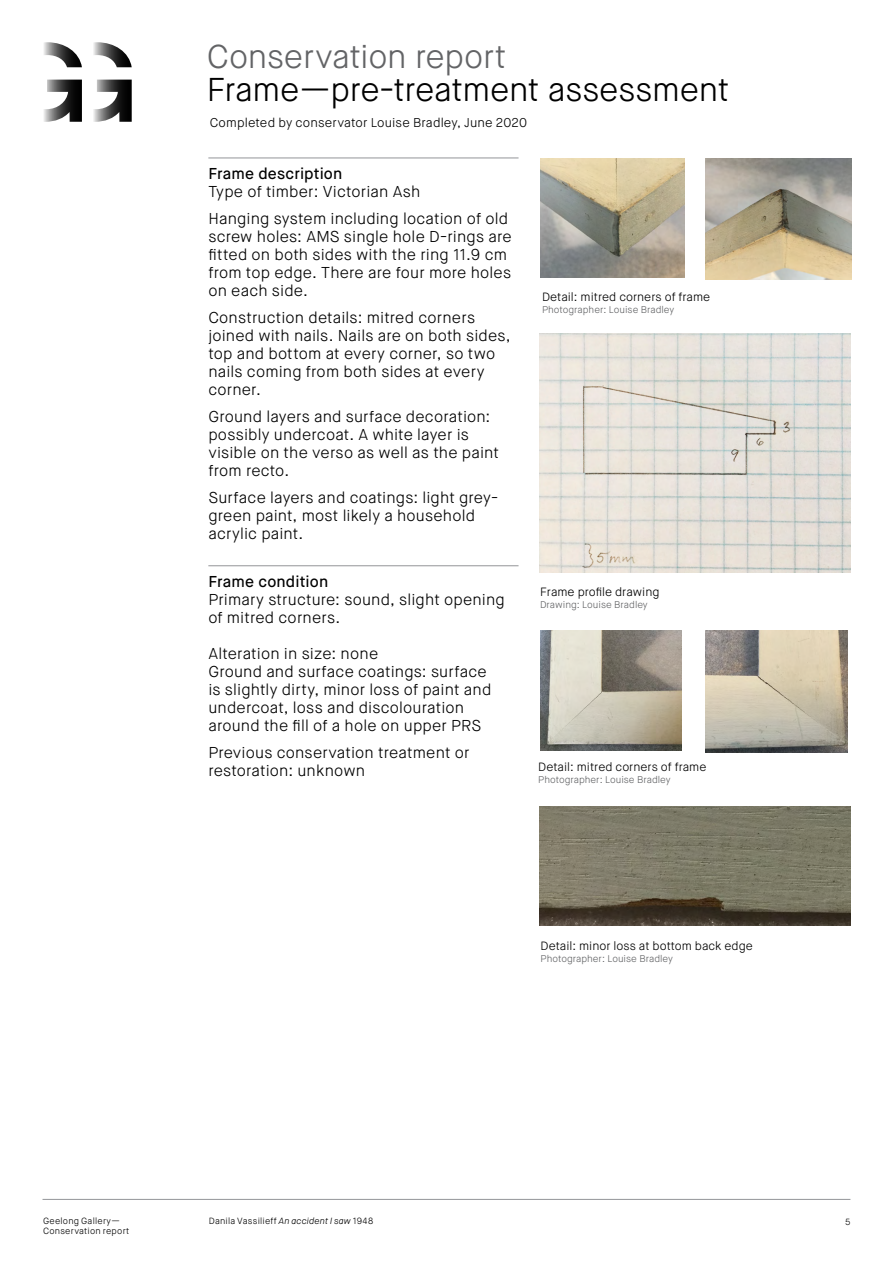
<style>
.page{position:relative;width:893px;height:1263px;background:#fff}
.page>*{position:absolute;margin:0;border:0;box-sizing:border-box;transform-origin:0 0}
.t1{font:300 33px "Maison Neue";letter-spacing:-.01em;color:#000}
.t2{font:300 33px "Maison Neue";letter-spacing:-.01em;color:#636466}
.t3{font:300 15.75px/18px "Maison Neue";letter-spacing:.01em;color:#000}
.t4{font:500 15.75px "Maison Neue";letter-spacing:.01em;color:#000}
.t5{font:300 12.75px "Maison Neue";letter-spacing:.01em;color:#000}
.t6{font:300 12px "Maison Neue";color:#000}
.t7{font:300 9.75px "Maison Neue";color:#636466}
.t8{font:300 9px "Maison Neue";letter-spacing:.025em;color:#000}
.s1{font-style:italic}
</style>
<div class="page">
<hr style="left:43px;top:1199px;width:807px;height:1px;background:#939598">
<svg style="left:93px;top:42px;width:39px;height:80px"></svg>
<svg style="left:44px;top:42px;width:38px;height:80px"></svg>
<hr style="left:208px;top:158px;width:311px;height:1px;background:#939598">
<hr style="left:208px;top:565px;width:311px;height:1px;background:#939598">
<img style="left:540px;top:334px;width:310px;height:238px">
<img style="left:541px;top:158px;width:143px;height:120px">
<img style="left:706px;top:158px;width:145px;height:122px">
<img style="left:540px;top:631px;width:141px;height:119px">
<img style="left:705px;top:631px;width:143px;height:121px">
<img style="left:539px;top:806px;width:311px;height:120px">
<h1 class="t2" style="left:207px;top:36px;width:301px">Conservation report</h1>
<h1 class="t1" style="left:207px;top:69px;width:524px">Frame—pre-treatment assessment</h1>
<p class="t5" style="left:210px;top:114px;width:319px">Completed by conservator Louise Bradley, June 2020</p>
<p class="t4" style="left:208px;top:164px;width:136px">Frame description</p>
<p class="t3" style="left:208px;top:179px;width:301px;line-height:27px">Type of timber: Victorian Ash<br>Hanging system including location of old</p>
<p class="t3" style="left:208px;top:228px;width:305px">screw holes: AMS single hole D-rings are fitted on both sides with the ring 11.9 cm from top edge. There are four more holes on each side.</p>
<p class="t3" style="left:208px;top:309px;width:304px">Construction details: mitred corners joined with nails. Nails are on both sides, top and bottom at every corner, so two nails coming from both sides at every corner.</p>
<p class="t3" style="left:208px;top:408px;width:292px">Ground layers and surface decoration: possibly undercoat. A white layer is visible on the verso as well as the paint from recto.</p>
<p class="t3" style="left:208px;top:489px;width:291px">Surface layers and coatings: light grey&shy;green paint, most likely a household acrylic paint.</p>
<p class="t4" style="left:208px;top:572px;width:121px">Frame condition</p>
<p class="t3" style="left:208px;top:591px;width:298px">Primary structure: sound, slight opening of mitred corners.</p>
<p class="t3" style="left:208px;top:645px;width:284px">Alteration in size: none<br>Ground and surface coatings: surface is slightly dirty, minor loss of paint and undercoat, loss and discolouration around the fill of a hole on upper PRS</p>
<p class="t3" style="left:208px;top:744px;width:263px">Previous conservation treatment or restoration: unknown</p>
<p class="t6" style="left:542px;top:289px;width:170px">Detail: mitred corners of frame</p>
<p class="t7" style="left:542px;top:303px;width:134px">Photographer: Louise Bradley</p>
<p class="t6" style="left:540px;top:584px;width:121px">Frame profile drawing</p>
<p class="t7" style="left:540px;top:598px;width:109px">Drawing: Louise Bradley</p>
<p class="t6" style="left:538px;top:759px;width:170px">Detail: mitred corners of frame</p>
<p class="t7" style="left:538px;top:773px;width:134px">Photographer: Louise Bradley</p>
<p class="t6" style="left:541px;top:939px;width:214px">Detail: minor loss at bottom back edge</p>
<p class="t7" style="left:541px;top:953px;width:134px">Photographer: Louise Bradley</p>
<p class="t8" style="left:43px;top:1215px;width:79px">Geelong Gallery—</p>
<p class="t8" style="left:209px;top:1215px;width:166px">Danila Vassilieff <span class="s1">An accident I saw</span> 1948</p>
<p class="t8" style="left:845px;top:1216px;width:7px">5</p>
<p class="t8" style="left:43px;top:1225px;width:88px">Conservation report</p>
</div>
